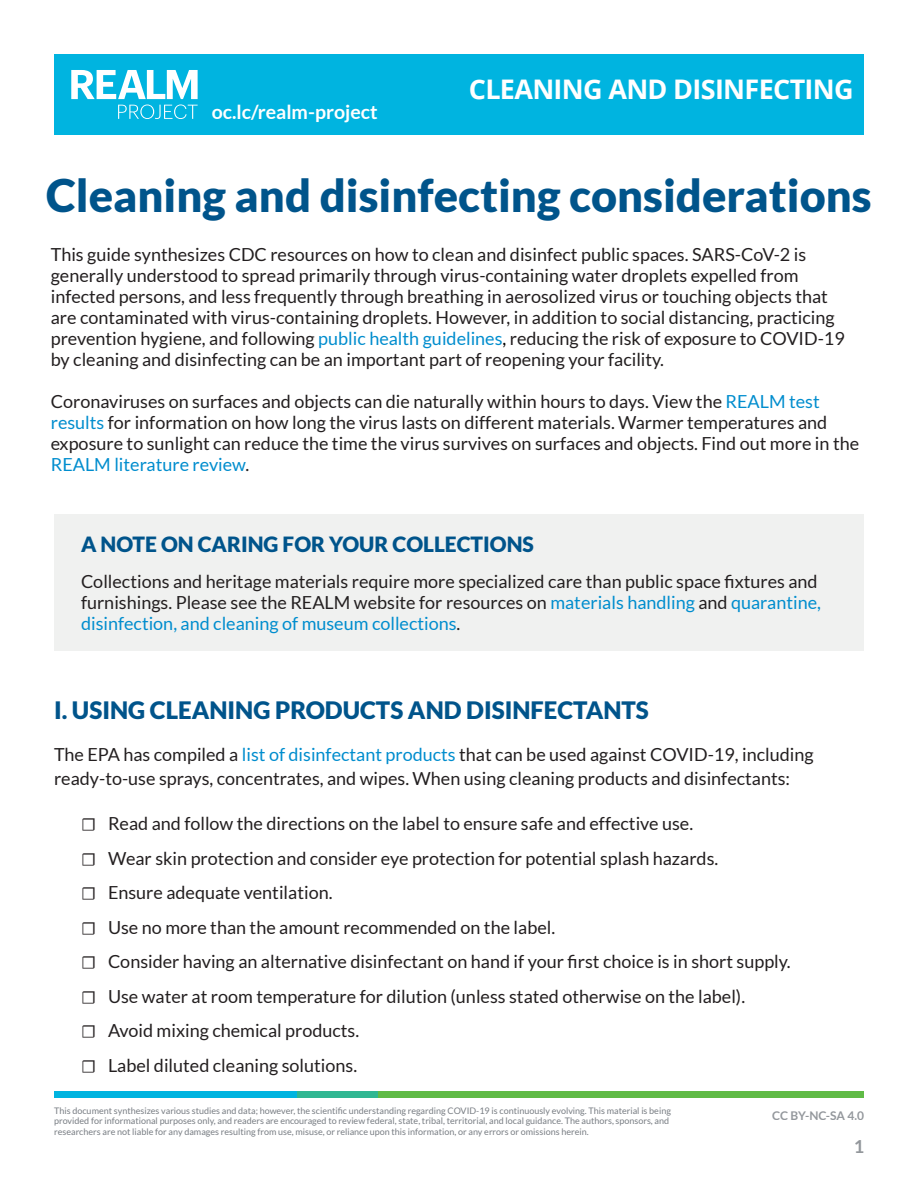
<style>
.page{position:relative;width:918px;height:1188px;background:#fff}
.page>*{position:absolute;margin:0;border:0;box-sizing:border-box;transform-origin:0 0}
.H1_Header{font:900 45px "Lato";color:#00548b}
.Interior_Header_Titl{font:700 27px "Open Sans";letter-spacing:-.025em;color:#fff}
.Secondary_Subhead{font:900 24px "Lato";color:#00548b}
.H1_Header-2{font:900 21px "Lato";color:#00548b}
.Interior_Header_Hype{font:700 19.5px "Lato";color:#fff}
.H1_Header-3{font:18px/21px "Lato";color:#231f20}
.Body_Copy{font:18px/24px "Lato";color:#231f20}
.t1{font:700 18px "Lato";color:#787d83}
.t2{font:700 12px "Lato";color:#787d83}
.Footer_Citation{font:9px/10.8px "Lato";color:#787d83}
.s1{color:#008dce}
.s2{color:#000}
.s3{font-family:"Minion Pro"}
</style>
<div class="page">
<div style="left:54px;top:514px;width:810px;height:136px;background:#f0f1f0"></div>
<div style="left:54px;top:54px;width:810px;height:81px;background:#00b4e0"></div>
<svg style="left:71px;top:70px;width:127px;height:49px"></svg>
<div style="left:297px;top:1092px;width:567px;height:6px;background:#60bb46"></div>
<div style="left:54px;top:1092px;width:243px;height:6px;background:#00b4e0"></div>
<div style="left:297px;top:1092px;width:81px;height:6px;background:#30b792"></div>
<p class="Interior_Header_Hype" style="left:212px;top:101px;width:167px">oc.lc/realm-project</p>
<p class="Interior_Header_Titl" style="left:469px;top:71px;width:386px">CLEANING AND DISINFECTING</p>
<p class="H1_Header" style="left:46px;top:169px;width:827px">Cleaning and disinfecting considerations</p>
<p class="H1_Header-3" style="left:51px;top:244px;width:796px">This guide synthesizes CDC resources on how to clean and disinfect public spaces. SARS-CoV-2 is generally understood to spread primarily through virus-containing water droplets expelled from infected persons, and less frequently through breathing in aerosolized virus or touching objects that are contaminated with virus-containing droplets. However, in addition to social distancing, practicing prevention hygiene, and following <span class="s1">public health guidelines</span><span class="s2">,</span> reducing the risk of exposure to COVID-19 by cleaning and disinfecting can be an important part of reopening your facility.</p>
<p class="H1_Header-3" style="left:51px;top:391px;width:810px">Coronaviruses on surfaces and objects can die naturally within hours to days. View the <span class="s1">REALM test results</span> for information on how long the virus lasts on different materials. Warmer temperatures and exposure to sunlight can reduce the time the virus survives on surfaces and objects. Find out more in the <span class="s1">REALM literature review</span>.</p>
<p class="H1_Header-2" style="left:81px;top:532px;width:455px">A NOTE ON CARING FOR YOUR COLLECTIONS</p>
<p class="H1_Header-3" style="left:81px;top:570px;width:741px">Collections and heritage materials require more specialized care than public space fixtures and furnishings. Please see the REALM website for resources on <span class="s1">materials handling</span> and <span class="s1">quarantine, disinfection, and cleaning of museum collections</span>.</p>
<p class="Secondary_Subhead" style="left:54px;top:696px;width:596px">I. USING CLEANING PRODUCTS AND DISINFECTANTS</p>
<p class="Body_Copy" style="left:54px;top:743px;width:761px">The EPA has compiled a <span class="s1">list of disinfectant products</span> that can be used against COVID-19, including ready-to-use sprays, concentrates, and wipes. When using cleaning products and disinfectants:</p>
<p class="H1_Header-3" style="left:81px;top:813px;width:614px"><span class="s3">☐</span> Read and follow the directions on the label to ensure safe and effective use.</p>
<p class="H1_Header-3" style="left:81px;top:848px;width:639px"><span class="s3">☐</span> Wear skin protection and consider eye protection for potential splash hazards.</p>
<p class="H1_Header-3" style="left:81px;top:882px;width:253px"><span class="s3">☐</span> Ensure adequate ventilation.</p>
<p class="H1_Header-3" style="left:81px;top:917px;width:476px"><span class="s3">☐</span> Use no more than the amount recommended on the label.</p>
<p class="H1_Header-3" style="left:81px;top:951px;width:711px"><span class="s3">☐</span> Consider having an alternative disinfectant on hand if your first choice is in short supply.</p>
<p class="H1_Header-3" style="left:81px;top:986px;width:666px"><span class="s3">☐</span> Use water at room temperature for dilution (unless stated otherwise on the label).</p>
<p class="H1_Header-3" style="left:81px;top:1020px;width:280px"><span class="s3">☐</span> Avoid mixing chemical products.</p>
<p class="H1_Header-3" style="left:81px;top:1055px;width:278px"><span class="s3">☐</span> Label diluted cleaning solutions.</p>
<p class="Footer_Citation" style="left:54px;top:1105px;width:618px">This document synthesizes various studies and data; however, the scientific understanding regarding COVID-19 is continuously evolving. This material is being provided for informational purposes only, and readers are encouraged to review federal, state, tribal, territorial, and local guidance. The authors, sponsors, and researchers are not liable for any damages resulting from use, misuse, or reliance upon this information, or any errors or omissions herein.</p>
<p class="t2" style="left:772px;top:1109px;width:93px">CC BY-NC-SA 4.0</p>
<p class="t1" style="left:854px;top:1136px;width:12px">1</p>
</div>
